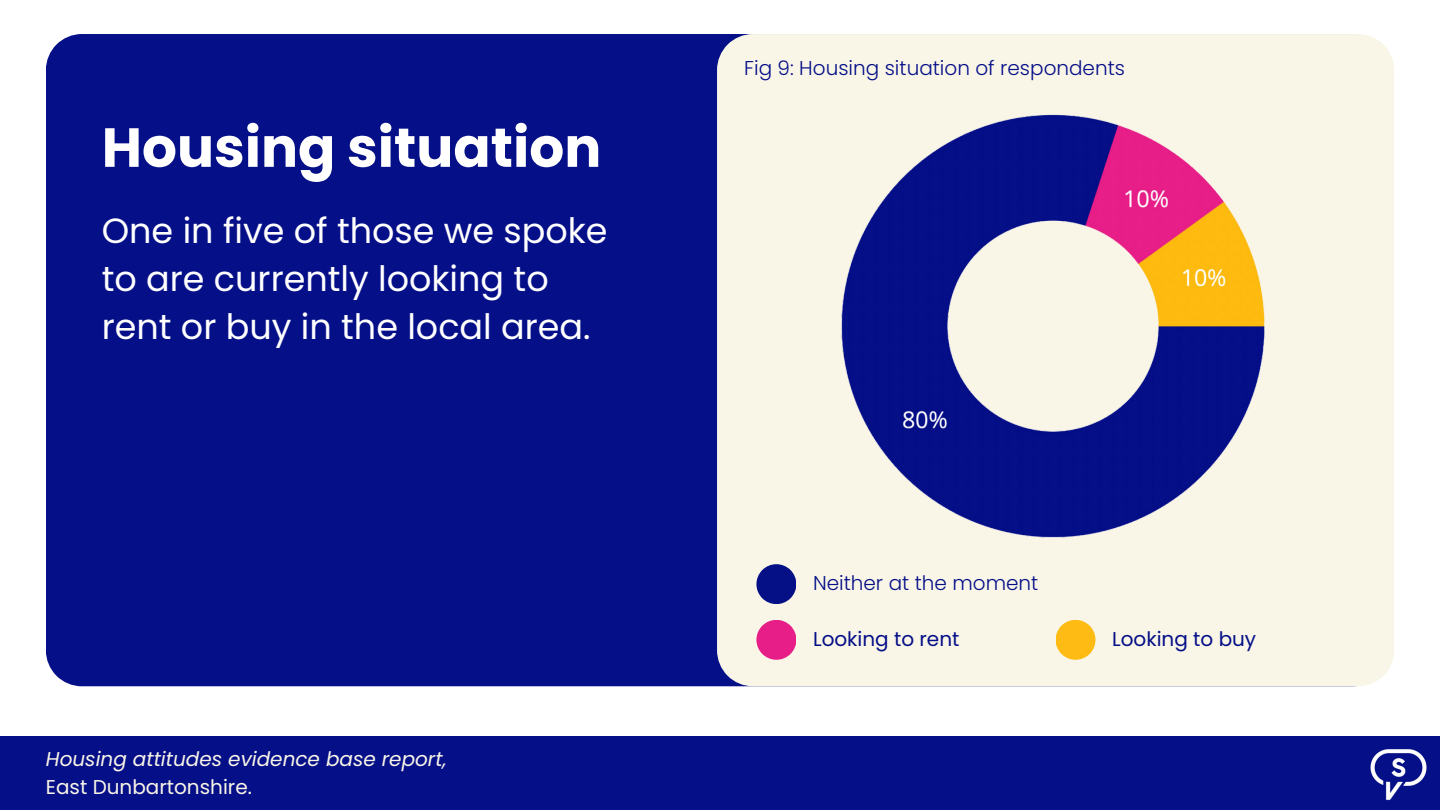
<style>
.page{position:relative;width:1440px;height:810px;background:#fff}
.page>*{position:absolute;margin:0;border:0;box-sizing:border-box;transform-origin:0 0}
.t1{font:700 55px "Poppins";color:#fff}
.t2{font:35px/48px "Poppins";color:#fff}
.t3{font:300 20px "Poppins";color:#050f87}
.t4{font:italic 20px "Poppins";color:#f9f5e8}
.t5{font:20px "Poppins";color:#050f87}
.t6{font:20px "Poppins";color:#f9f5e8}
</style>
<div class="page">
<div style="left:46px;top:34px;width:671px;height:652px;background:#050f87"></div>
<div style="left:717px;top:34px;width:677px;height:652px;background:#f9f6e8"></div>
<svg style="left:756px;top:564px;width:40px;height:40px;background:#3a419b"></svg>
<svg style="left:756px;top:620px;width:40px;height:40px;background:#ea4d9d"></svg>
<div style="left:0;top:736px;width:1440px;height:74px;background:#050f87"></div>
<img style="left:1370px;top:749px;width:57px;height:51px">
<img style="left:803px;top:88px;width:505px;height:491px">
<svg style="left:1056px;top:620px;width:40px;height:40px;background:#fcc742"></svg>
<h1 class="t1" style="left:102px;top:109px;width:501px">Housing situation</h1>
<p class="t2" style="left:102px;top:207px;width:507px">One in five of those we spoke to are currently looking to rent or buy in the local area.</p>
<p class="t4" style="left:46px;top:745px;width:402px">Housing attitudes evidence base report,</p>
<p class="t6" style="left:46px;top:773px;width:208px">East Dunbartonshire.</p>
<p class="t3" style="left:744px;top:54px;width:382px">Fig 9: Housing situation of respondents</p>
<p class="t3" style="left:813px;top:569px;width:227px">Neither at the moment</p>
<p class="t5" style="left:813px;top:625px;width:148px">Looking to rent</p>
<p class="t5" style="left:1112px;top:625px;width:146px">Looking to buy</p>
</div>
